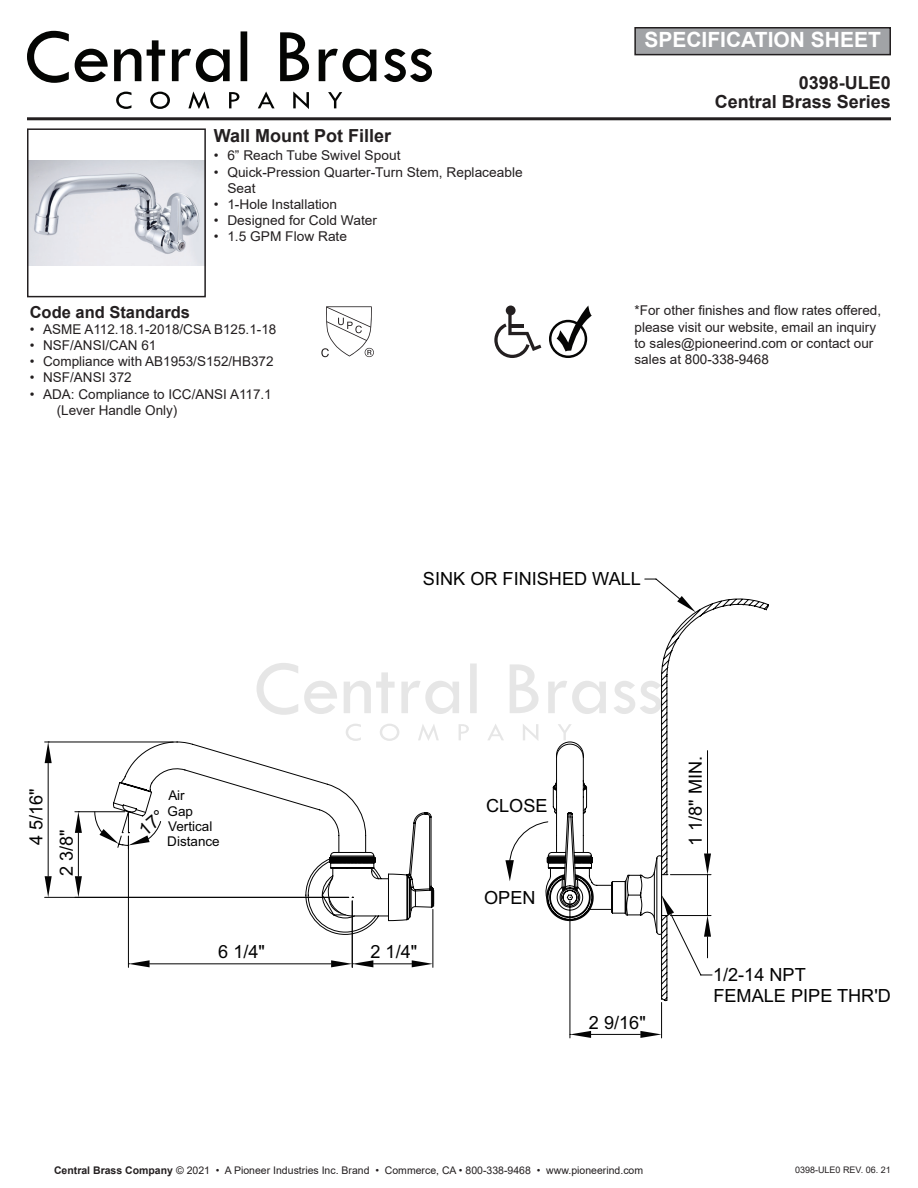
<style>
.page{position:relative;width:918px;height:1188px;background:#fff}
.page>*{position:absolute;margin:0;border:0;box-sizing:border-box;transform-origin:0 0}
.t1{font:700 21px "Arial";color:#fff}
.t2{font:18.15px/20.5px "Arial";color:#030303}
.t3{font:700 18px "Arial";color:#231f20}
.t4{font:700 16.5px "Arial";color:#231f20}
.t5{font:13.5px/16.2px "Arial";color:#231f20}
.t6{font:13.5px/15.3px "Arial";color:#030303}
.t7{font:10.5px "Arial";color:#231f20}
.t8{font:9px "Arial";color:#231f20}
.s1{font-weight:700}
</style>
<div class="page">
<svg style="left:94px;top:744px;width:494px;height:191px"></svg>
<hr style="left:75px;top:811px;width:50px;height:1px;background:#030303">
<hr style="left:78px;top:833px;width:1px;height:43px;background:#030303">
<svg style="left:75px;top:876px;width:7px;height:21px"></svg>
<svg style="left:75px;top:811px;width:7px;height:22px"></svg>
<hr style="left:45px;top:897px;width:304px;height:1px;background:#030303">
<hr style="left:45px;top:742px;width:128px;height:1px;background:#030303">
<hr style="left:48px;top:763px;width:1px;height:113px;background:#030303">
<svg style="left:45px;top:876px;width:7px;height:21px"></svg>
<svg style="left:45px;top:742px;width:7px;height:21px"></svg>
<hr style="left:128px;top:836px;width:1px;height:131px;background:#030303">
<hr style="left:150px;top:963px;width:181px;height:1px;background:#030303">
<svg style="left:128px;top:960px;width:22px;height:7px"></svg>
<svg style="left:661px;top:598px;width:108px;height:223px"></svg>
<svg style="left:644px;top:578px;width:52px;height:34px"></svg>
<hr style="left:432px;top:909px;width:1px;height:58px;background:#030303">
<hr style="left:352px;top:901px;width:1px;height:66px;background:#030303">
<hr style="left:373px;top:963px;width:39px;height:1px;background:#030303">
<svg style="left:412px;top:960px;width:21px;height:7px"></svg>
<svg style="left:331px;top:960px;width:42px;height:7px"></svg>
<hr style="left:707px;top:751px;width:1px;height:103px;background:#030303">
<svg style="left:505px;top:821px;width:208px;height:217px"></svg>
<hr style="left:707px;top:875px;width:1px;height:41px;background:#030303">
<hr style="left:27px;top:117px;width:864px;height:3px;background:#231f20">
<img style="left:30px;top:160px;width:173px;height:105px">
<div style="left:27px;top:128px;width:179px;height:169px;border:2px solid #231f20"></div>
<div style="left:635px;top:28px;width:255px;height:27px;background:#a1a3a6"></div>
<div style="left:634px;top:27px;width:257px;height:28px;border:2px solid #231f20"></div>
<svg style="left:321px;top:306px;width:53px;height:51px"></svg>
<svg style="left:494px;top:314px;width:47px;height:44px"></svg>
<div style="left:506px;top:306px;width:10px;height:9px;background:#231f20;border-radius:50%"></div>
<svg style="left:557px;top:306px;width:35px;height:45px"></svg>
<div style="left:549px;top:320px;width:38px;height:38px;border:2px solid #050504;border-radius:50%"></div>
<svg style="left:280px;top:32px;width:152px;height:50px"></svg>
<svg style="left:27px;top:31px;width:220px;height:52px"></svg>
<svg style="left:116px;top:91px;width:226px;height:18px"></svg>
<svg style="left:510px;top:664px;width:151px;height:50px"></svg>
<svg style="left:256px;top:663px;width:221px;height:52px"></svg>
<svg style="left:346px;top:724px;width:225px;height:17px"></svg>
<svg style="left:100px;top:802px;width:335px;height:131px"></svg>
<h1 class="t1" style="left:644px;top:25px;width:238px">SPECIFICATION SHEET</h1>
<h3 class="t3" style="left:799px;top:70px;width:94px">0398-ULE0</h3>
<h3 class="t3" style="left:214px;top:123px;width:179px">Wall Mount Pot Filler</h3>
<p class="t5" style="left:214px;top:147px;width:188px">• 6” Reach Tube Swivel Spout</p>
<p class="t5" style="left:227px;top:164px;width:297px;text-indent:-14px">• Quick-Pression Quarter-Turn Stem, Replaceable<br>Seat</p>
<p class="t5" style="left:214px;top:196px;width:125px">• 1-Hole Installation</p>
<p class="t5" style="left:214px;top:212px;width:165px">• Designed for Cold Water</p>
<p class="t5" style="left:214px;top:228px;width:135px">• 1.5 GPM Flow Rate</p>
<p class="t4" style="left:30px;top:300px;width:162px">Code and Standards</p>
<p class="t5" style="left:30px;top:321px;width:248px">• ASME A112.18.1-2018/CSA B125.1-18</p>
<p class="t5" style="left:30px;top:337px;width:128px">• NSF/ANSI/CAN 61</p>
<p class="t5" style="left:30px;top:353px;width:245px">• Compliance with AB1953/S152/HB372</p>
<p class="t5" style="left:30px;top:369px;width:104px">• NSF/ANSI 372</p>
<p class="t5" style="left:57px;top:386px;width:217px;text-indent:-27px">• ADA: Compliance to ICC/ANSI A117.1 (Lever Handle Only)</p>
<h3 class="t3" style="left:715px;top:89px;width:178px">Central Brass Series</h3>
<p class="t5" style="left:635px;top:302px;width:248px">*For other finishes and flow rates offered, please visit our website, email an inquiry to sales@pioneerind.com or contact our sales at 800-338-9468</p>
<h2 class="t2" style="left:423px;top:569px;width:220px">SINK OR FINISHED WALL</h2>
<h2 class="t2" style="left:26px;top:845px;width:58px;rotate:-90deg">4 5/16"</h2>
<h2 class="t2" style="left:56px;top:876px;width:48px;rotate:-90deg">2 3/8"</h2>
<p class="t6" style="left:167px;top:788px;width:54px">Air<br>Gap<br>Vertical<br>Distance</p>
<h2 class="t2" style="left:218px;top:942px;width:48px">6 1/4"</h2>
<h2 class="t2" style="left:371px;top:942px;width:48px">2 1/4"</h2>
<h2 class="t2" style="left:486px;top:796px;width:63px">CLOSE</h2>
<h2 class="t2" style="left:484px;top:888px;width:53px">OPEN</h2>
<h2 class="t2" style="left:589px;top:1012px;width:58px">2 9/16"</h2>
<h2 class="t2" style="left:685px;top:846px;width:92px;rotate:-90deg">1 1/8" MIN.</h2>
<h2 class="t2" style="left:713px;top:965px;width:179px">1/2-14 NPT<br>FEMALE PIPE THR'D</h2>
<p class="t7" style="left:54px;top:1163px;width:591px"><span class="s1">Central Brass Company</span> © 2021 • A Pioneer Industries Inc. Brand • Commerce, CA • 800-338-9468 • www.pioneerind.com</p>
<p class="t8" style="left:795px;top:1164px;width:97px">0398-ULE0 REV. 06. 21</p>
</div>
